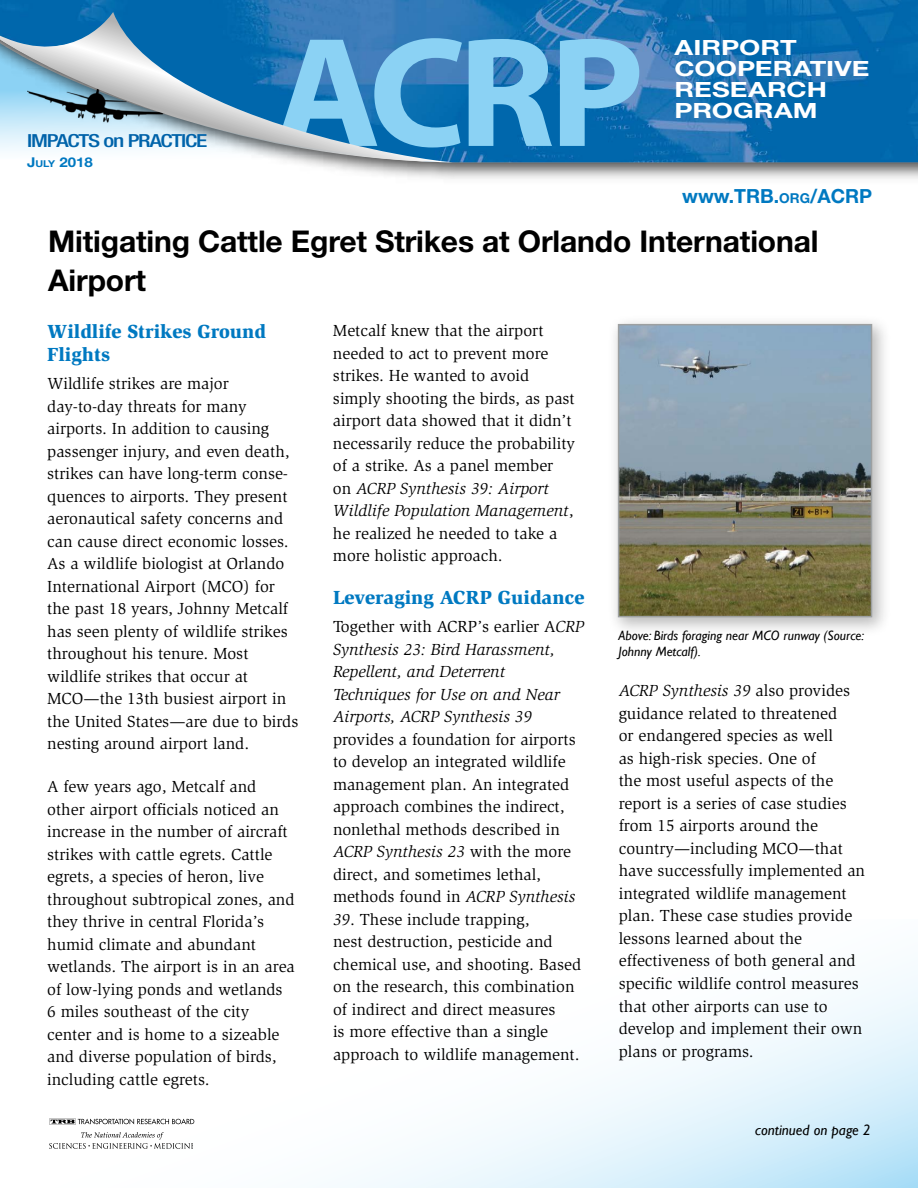
<style>
.page{position:relative;width:918px;height:1188px;background:#fff}
.page>*{position:absolute;margin:0;border:0;box-sizing:border-box;transform-origin:0 0}
.t1{font:700 157.5px "Myriad Pro";color:#8bd2f4;scale:1.04 1}
.t2{font:700 30px/39px "Helvetica Neue LT Std";letter-spacing:-.005em;color:#000}
.t3{font:700 21px/21px "Helvetica Neue LT Std";color:#fff;scale:1.3 1}
.t4{font:900 19.5px/23.4px "Slimbach Std";color:#0079c1}
.t5{font:700 19.5px "Helvetica Neue LT Std";color:#0079c1}
.t6{font:500 condensed 18px "Helvetica Neue LT Std";letter-spacing:-.05em;color:#0067ac;scale:1.3 1}
.t7{font:16.5px/22.5px "Slimbach Std";color:#000}
.t8{font:italic 16.5px/22.5px "Slimbach Std";color:#000}
.t9{font:italic 15px "Gill Sans";color:#000}
.t10{font:italic 13.5px/16.2px "Gill Sans";color:#000}
.t11{font:700 13.5px "Helvetica Neue LT Std";color:#0079c1;scale:1.11 1}
.s1{font-size:9.45px}
.s2{font-size:13.65px}
.s3{font-style:italic}
.s4{font-style:normal}
</style>
<div class="page">
<svg style="left:301px;top:163px;width:617px;height:16px"></svg>
<svg style="left:0;top:0;width:918px;height:163px;fill:#086eb0"></svg>
<svg style="left:0;top:12px;width:457px;height:24px"></svg>
<svg style="left:49px;top:969px;width:869px;height:219px"></svg>
<svg style="left:0;top:36px;width:918px;height:126px"></svg>
<div style="left:608px;top:314px;width:284px;height:323px;background:#000;opacity:.27"></div>
<img style="left:621px;top:327px;width:248px;height:287px">
<div style="left:618px;top:324px;width:254px;height:293px;border:2px solid #9da0a1"></div>
<svg style="left:49px;top:1132px;width:143px;height:17px"></svg>
<svg style="left:49px;top:1119px;width:145px;height:5px"></svg>
<p class="t6" style="left:27px;top:130px;width:140px">IMPACTS on PRACTICE</p>
<p class="t11" style="left:27px;top:154px;width:61px">J<span class="s1">ULY</span> 2018</p>
<h1 class="t1" style="left:274px;top:5px;width:358px">ACRP</h1>
<p class="t3" style="left:675px;top:36px;width:151px">AIRPORT<br>COOPERATIVE<br>RESEARCH<br>PROGRAM</p>
<p class="t5" style="left:682px;top:184px;width:192px">www.TRB.<span class="s2">ORG</span>/ACRP</p>
<h2 class="t2" style="left:48px;top:221px;width:772px">Mitigating Cattle Egret Strikes at Orlando International<br>Airport</h2>
<p class="t4" style="left:47px;top:319px;width:220px">Wildlife Strikes Ground<br>Flights</p>
<p class="t7" style="left:47px;top:373px;width:253px">Wildlife strikes are major day-to-day threats for many airports. In addition to causing passenger injury, and even death, strikes can have long-term conse&shy;quences to airports. They present aeronautical safety concerns and can cause direct economic losses.<br>As a wildlife biologist at Orlando<br>International Airport (MCO) for the past 18 years, Johnny Metcalf has seen plenty of wildlife strikes throughout his tenure. Most wildlife strikes that occur at<br>MCO—the 13th busiest airport in the United States—are due to birds nesting around airport land.</p>
<p class="t7" style="left:47px;top:775px;width:249px">A few years ago, Metcalf and other airport officials noticed an increase in the number of aircraft strikes with cattle egrets. Cattle egrets, a species of heron, live throughout subtropical zones, and they thrive in central Florida’s humid climate and abundant wetlands. The airport is in an area of low-lying ponds and wetlands<br>6 miles southeast of the city center and is home to a sizeable and diverse population of birds, including cattle egrets.</p>
<p class="t7" style="left:333px;top:319px;width:244px">Metcalf knew that the airport needed to act to prevent more strikes. He wanted to avoid simply shooting the birds, as past airport data showed that it didn’t necessarily reduce the probability of a strike. As a panel member on <span class="s3">ACRP Synthesis 39: Airport<br>Wildlife Population Management</span>, he realized he needed to take a more holistic approach.</p>
<p class="t4" style="left:333px;top:586px;width:253px">Leveraging ACRP Guidance</p>
<p class="t8" style="left:333px;top:616px;width:253px"><span class="s4">Together with ACRP’s earlier A</span>CRP<br>Synthesis 23: Bird Harassment,<br>Repellent, and Deterrent<br>Techniques for Use on and Near<br>Airports, ACRP Synthesis 39</p>
<p class="t7" style="left:333px;top:728px;width:244px">provides a foundation for airports to develop an integrated wildlife management plan. An integrated approach combines the indirect, nonlethal methods described in<br><span class="s3">ACRP Synthesis 23</span> with the more direct, and sometimes lethal, methods found in <span class="s3">ACRP Synthesis</span></p>
<p class="t7" style="left:333px;top:908px;width:250px"><span class="s3">39</span>. These include trapping,<br>nest destruction, pesticide and chemical use, and shooting. Based on the research, this combination of indirect and direct measures<br>is more effective than a single approach to wildlife management.</p>
<p class="t10" style="left:619px;top:628px;width:247px">Above: Birds foraging near MCO runway (Source:<br>Johnny Metcalf).</p>
<p class="t7" style="left:619px;top:680px;width:248px"><span class="s3">ACRP Synthesis 39</span> also provides guidance related to threatened<br>or endangered species as well<br>as high-risk species. One of<br>the most useful aspects of the report is a series of case studies from 15 airports around the country—including MCO—that have successfully implemented an integrated wildlife management plan. These case studies provide lessons learned about the effectiveness of both general and specific wildlife control measures that other airports can use to develop and implement their own plans or programs.</p>
<p class="t9" style="left:755px;top:1121px;width:117px">continued on page 2</p>
</div>
